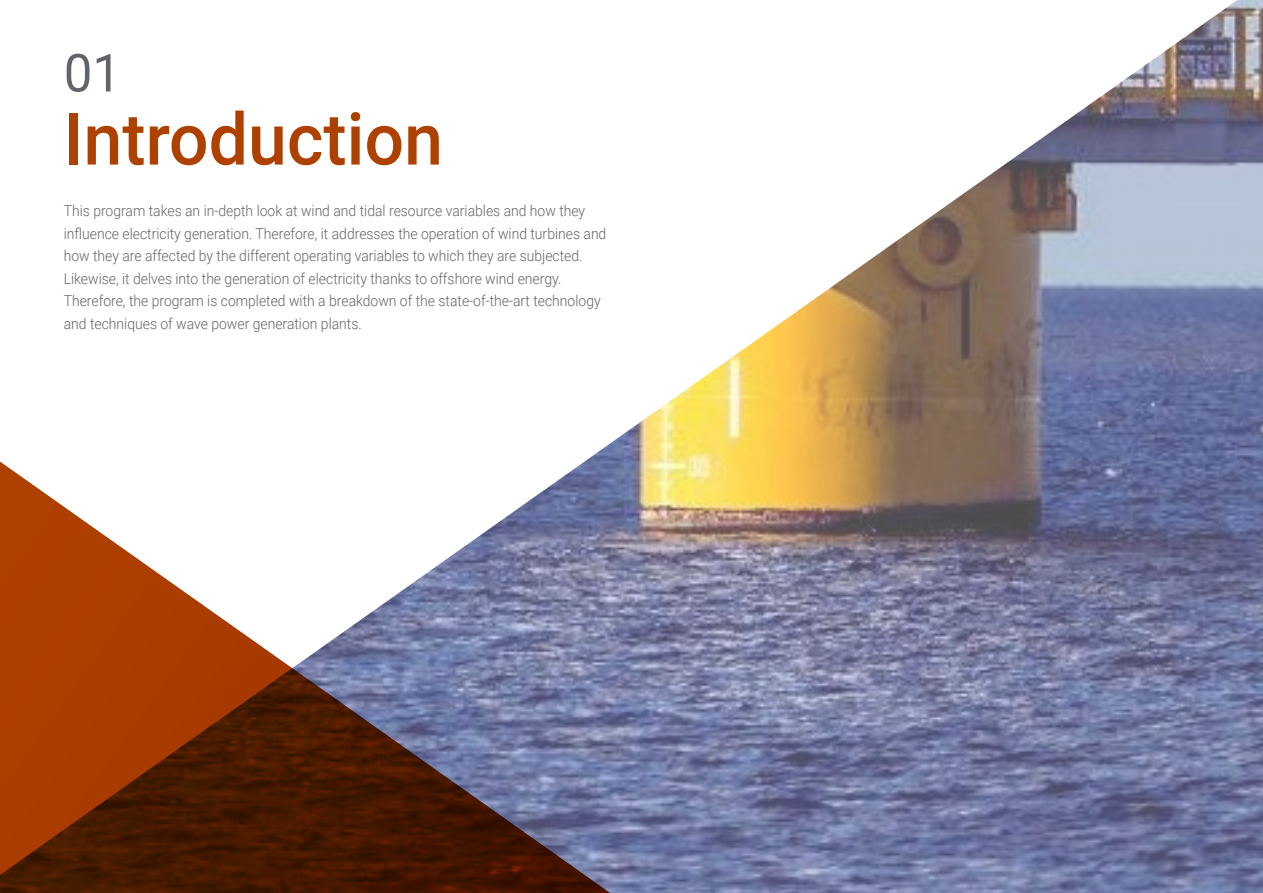
<style>
.page{position:relative;width:1263px;height:893px;background:#fff}
.page>*{position:absolute;margin:0;border:0;box-sizing:border-box;transform-origin:0 0}
.t1{font:500 72px "Roboto";color:#ae4000}
.t2{font:52.5px "Roboto";color:#61646a}
.t3{font:300 15px/22.5px "Roboto";color:#61646a;scale:.93 1}
</style>
<div class="page">
<img style="left:607px;top:0;width:656px;height:893px">
<svg style="left:0;top:446px;width:640px;height:447px"></svg>
<h2 class="t2" style="left:64px;top:36px;width:59px">01</h2>
<h1 class="t1" style="left:64px;top:89px;width:381px">Introduction</h1>
<p class="t3" style="left:64px;top:199px;width:585px">This program takes an in-depth look at wind and tidal resource variables and how they influence electricity generation. Therefore, it addresses the operation of wind turbines and how they are affected by the different operating variables to which they are subjected.<br>Likewise, it delves into the generation of electricity thanks to offshore wind energy.<br>Therefore, the program is completed with a breakdown of the state-of-the-art technology and techniques of wave power generation plants.</p>
</div>
